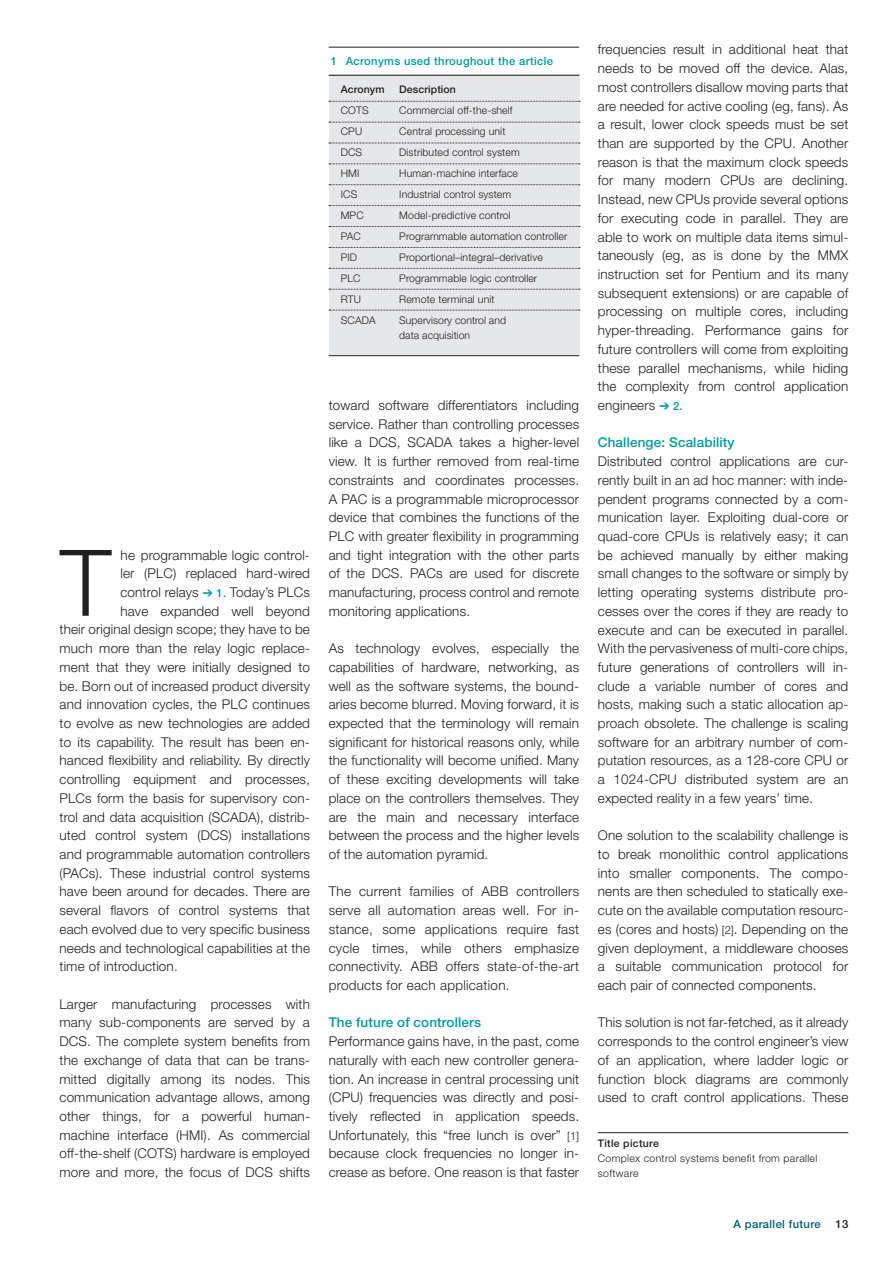
<style>
.page{position:relative;width:893px;height:1263px;background:#fff}
.page>*{position:absolute;margin:0;border:0;box-sizing:border-box;transform-origin:0 0}
.t1{font:300 92.1px "Helvetica Neue";color:#231f20}
.t2{font:300 13.5px/18.8px "Helvetica Neue";letter-spacing:.01em;color:#231f20;text-align:justify}
.t3{font:500 13.5px "Helvetica Neue";letter-spacing:.01em;color:#009b9e}
.t4{font:500 11.25px "Helvetica Neue";letter-spacing:.03em;color:#009b9e}
.t5{font:500 11.25px "Helvetica Neue";letter-spacing:.03em;color:#00606f}
.t6{font:500 11.25px "Helvetica Neue";color:#231f20}
.t7{font:300 10.5px/15px "Helvetica Neue";letter-spacing:.01em;color:#231f20}
.t8{font:300 10.5px/15px "Helvetica Neue";letter-spacing:.03em;color:#231f20}
.t9{font:500 10.5px "Helvetica Neue";letter-spacing:.01em;color:#231f20}
.t10{font:500 10.5px "Helvetica Neue";letter-spacing:.03em;color:#231f20}
.s1{color:#009b9e}
.s2{font-weight:500;font-size:11.25px;color:#009b9e}
.s3{font-size:11.25px}
</style>
<div class="page">
<hr style="left:598px;top:1132px;width:250px;height:1px;background:#231f20">
<div style="left:329px;top:75px;width:250px;height:281px;background:#e6e7e9"></div>
<hr style="left:329px;top:75px;width:250px;height:1px;background:#231f20">
<hr style="left:329px;top:355px;width:250px;height:1px;background:#231f20">
<hr style="left:329px;top:47px;width:250px;height:1px;background:#231f20">
<svg style="left:329px;top:101px;width:251px;height:1px"></svg>
<svg style="left:329px;top:122px;width:251px;height:1px"></svg>
<svg style="left:329px;top:143px;width:251px;height:1px"></svg>
<svg style="left:329px;top:164px;width:251px;height:1px"></svg>
<svg style="left:329px;top:184px;width:251px;height:1px"></svg>
<svg style="left:329px;top:205px;width:251px;height:1px"></svg>
<svg style="left:329px;top:226px;width:251px;height:1px"></svg>
<svg style="left:329px;top:247px;width:251px;height:1px"></svg>
<svg style="left:329px;top:268px;width:251px;height:1px"></svg>
<svg style="left:329px;top:289px;width:251px;height:1px"></svg>
<svg style="left:329px;top:310px;width:251px;height:1px"></svg>
<p class="t4" style="left:331px;top:55px;width:224px">1 Acronyms used throughout the article</p>
<p class="t9" style="left:341px;top:83px;width:45px">Acronym</p>
<p class="t9" style="left:399px;top:83px;width:58px">Description</p>
<p class="t7" style="left:341px;top:103px;width:29px">COTS</p>
<p class="t7" style="left:399px;top:103px;width:115px">Commercial off-the-shelf</p>
<p class="t7" style="left:341px;top:124px;width:23px">CPU</p>
<p class="t7" style="left:399px;top:124px;width:108px">Central processing unit</p>
<p class="t7" style="left:341px;top:145px;width:23px">DCS</p>
<p class="t7" style="left:399px;top:145px;width:122px">Distributed control system</p>
<p class="t7" style="left:341px;top:166px;width:20px">HMI</p>
<p class="t7" style="left:399px;top:166px;width:120px">Human-machine interface</p>
<p class="t7" style="left:341px;top:187px;width:18px">ICS</p>
<p class="t7" style="left:399px;top:187px;width:113px">Industrial control system</p>
<p class="t7" style="left:341px;top:208px;width:24px">MPC</p>
<p class="t7" style="left:399px;top:208px;width:113px">Model-predictive control</p>
<p class="t7" style="left:341px;top:229px;width:22px">PAC</p>
<p class="t7" style="left:399px;top:229px;width:170px">Programmable automation controller</p>
<p class="t7" style="left:341px;top:250px;width:18px">PID</p>
<p class="t7" style="left:399px;top:250px;width:145px">Proportional–integral–derivative</p>
<p class="t7" style="left:341px;top:271px;width:21px">PLC</p>
<p class="t7" style="left:399px;top:271px;width:139px">Programmable logic controller</p>
<p class="t7" style="left:341px;top:292px;width:22px">RTU</p>
<p class="t7" style="left:399px;top:292px;width:97px">Remote terminal unit</p>
<p class="t7" style="left:341px;top:313px;width:36px">SCADA</p>
<p class="t7" style="left:399px;top:313px;width:108px">Supervisory control and data acquisition</p>
<h1 class="t1" style="left:60px;top:527px;width:53px">T</h1>
<p class="t2" style="left:120px;top:545px;width:191px">he programmable logic control-</p>
<p class="t2" style="left:120px;top:564px;width:191px">ler (PLC) replaced hard-wired</p>
<p class="t2" style="left:120px;top:583px;width:191px">control relays <span class="s1">➔</span> <span class="s2">1.</span> Today’s PLCs</p>
<p class="t2" style="left:120px;top:601px;width:191px">have expanded well beyond</p>
<p class="t2" style="left:60px;top:620px;width:252px">their original design scope; they have to be</p>
<p class="t2" style="left:60px;top:639px;width:252px">much more than the relay logic replace-</p>
<p class="t2" style="left:60px;top:657px;width:252px">ment that they were initially designed to</p>
<p class="t2" style="left:60px;top:676px;width:252px">be. Born out of increased product diversity</p>
<p class="t2" style="left:60px;top:695px;width:252px">and innovation cycles, the PLC continues</p>
<p class="t2" style="left:60px;top:713px;width:252px">to evolve as new technologies are added</p>
<p class="t2" style="left:60px;top:732px;width:252px">to its capability. The result has been en-</p>
<p class="t2" style="left:60px;top:751px;width:252px">hanced flexibility and reliability. By directly</p>
<p class="t2" style="left:60px;top:770px;width:252px">controlling equipment and processes,</p>
<p class="t2" style="left:60px;top:788px;width:252px">PLCs form the basis for supervisory con-</p>
<p class="t2" style="left:60px;top:807px;width:252px">trol and data acquisition (SCADA), distrib-</p>
<p class="t2" style="left:60px;top:826px;width:252px">uted control system (DCS) installations</p>
<p class="t2" style="left:60px;top:844px;width:252px">and programmable automation controllers</p>
<p class="t2" style="left:60px;top:863px;width:252px">(PACs). These industrial control systems</p>
<p class="t2" style="left:60px;top:882px;width:252px">have been around for decades. There are</p>
<p class="t2" style="left:60px;top:901px;width:252px">several flavors of control systems that</p>
<p class="t2" style="left:60px;top:919px;width:252px">each evolved due to very specific business</p>
<p class="t2" style="left:60px;top:938px;width:252px">needs and technological capabilities at the</p>
<p class="t2" style="left:60px;top:957px;width:120px">time of introduction.</p>
<p class="t2" style="left:60px;top:994px;width:252px;text-align:left">Larger manufacturing processes with many sub-components are served by a DCS. The complete system benefits from the exchange of data that can be trans&shy;mitted digitally among its nodes. This communication advantage allows, among other things, for a powerful human&shy;machine interface (HMI). As commercial off-the-shelf (COTS) hardware is employed more and more, the focus of DCS shifts</p>
<p class="t2" style="left:329px;top:395px;width:252px">toward software differentiators including service. Rather than controlling processes like a DCS, SCADA takes a higher-level view. It is further removed from real-time constraints and coordinates processes.<br>A PAC is a programmable microprocessor device that combines the functions of the PLC with greater flexibility in programming and tight integration with the other parts of the DCS. PACs are used for discrete manufacturing, process control and remote monitoring applications.</p>
<p class="t2" style="left:329px;top:639px;width:252px">As technology evolves, especially the capabilities of hardware, networking, as well as the software systems, the bound&shy;aries become blurred. Moving forward, it is expected that the terminology will remain significant for historical reasons only, while the functionality will become unified. Many of these exciting developments will take place on the controllers themselves. They are the main and necessary interface between the process and the higher levels of the automation pyramid.</p>
<p class="t2" style="left:329px;top:882px;width:252px">The current families of ABB controllers serve all automation areas well. For in&shy;stance, some applications require fast cycle times, while others emphasize connectivity. ABB offers state-of-the-art products for each application.</p>
<p class="t3" style="left:329px;top:1015px;width:154px">The future of controllers</p>
<p class="t2" style="left:329px;top:1032px;width:252px">Performance gains have, in the past, come naturally with each new controller genera&shy;tion. An increase in central processing unit (CPU) frequencies was directly and posi&shy;tively reflected in application speeds.<br>Unfortunately, this “free lunch is over” <span class="s3">[1] </span>because clock frequencies no longer in&shy;crease as before. One reason is that faster</p>
<p class="t2" style="left:598px;top:40px;width:252px">frequencies result in additional heat that needs to be moved off the device. Alas, most controllers disallow moving parts that are needed for active cooling (eg, fans). As a result, lower clock speeds must be set than are supported by the CPU. Another reason is that the maximum clock speeds for many modern CPUs are declining.<br>Instead, new CPUs provide several options for executing code in parallel. They are able to work on multiple data items simul&shy;taneously (eg, as is done by the MMX instruction set for Pentium and its many subsequent extensions) or are capable of processing on multiple cores, including hyper-threading. Performance gains for future controllers will come from exploiting these parallel mechanisms, while hiding the complexity from control application engineers <span class="s1">➔</span> <span class="s2">2.</span></p>
<p class="t3" style="left:598px;top:434px;width:138px">Challenge: Scalability</p>
<p class="t2" style="left:598px;top:452px;width:252px">Distributed control applications are cur&shy;rently built in an ad hoc manner: with inde&shy;pendent programs connected by a com&shy;munication layer. Exploiting dual-core or quad-core CPUs is relatively easy; it can be achieved manually by either making small changes to the software or simply by letting operating systems distribute pro&shy;cesses over the cores if they are ready to execute and can be executed in parallel.<br>With the pervasiveness of multi-core chips, future generations of controllers will in&shy;clude a variable number of cores and hosts, making such a static allocation ap&shy;proach obsolete. The challenge is scaling software for an arbitrary number of com&shy;putation resources, as a 128-core CPU or a 1024-CPU distributed system are an expected reality in a few years’ time.</p>
<p class="t2" style="left:598px;top:826px;width:252px">One solution to the scalability challenge is to break monolithic control applications into smaller components. The compo&shy;nents are then scheduled to statically exe&shy;cute on the available computation resourc&shy;es (cores and hosts) <span class="s3">[2]</span>. Depending on the given deployment, a middleware chooses a suitable communication protocol for each pair of connected components.</p>
<p class="t2" style="left:598px;top:1013px;width:252px">This solution is not far-fetched, as it already corresponds to the control engineer’s view of an application, where ladder logic or function block diagrams are commonly used to craft control applications. These</p>
<p class="t10" style="left:598px;top:1137px;width:62px">Title picture</p>
<p class="t8" style="left:598px;top:1150px;width:221px">Complex control systems benefit from parallel software</p>
<p class="t5" style="left:734px;top:1217px;width:89px">A parallel future</p>
<p class="t6" style="left:835px;top:1217px;width:14px">13</p>
</div>
